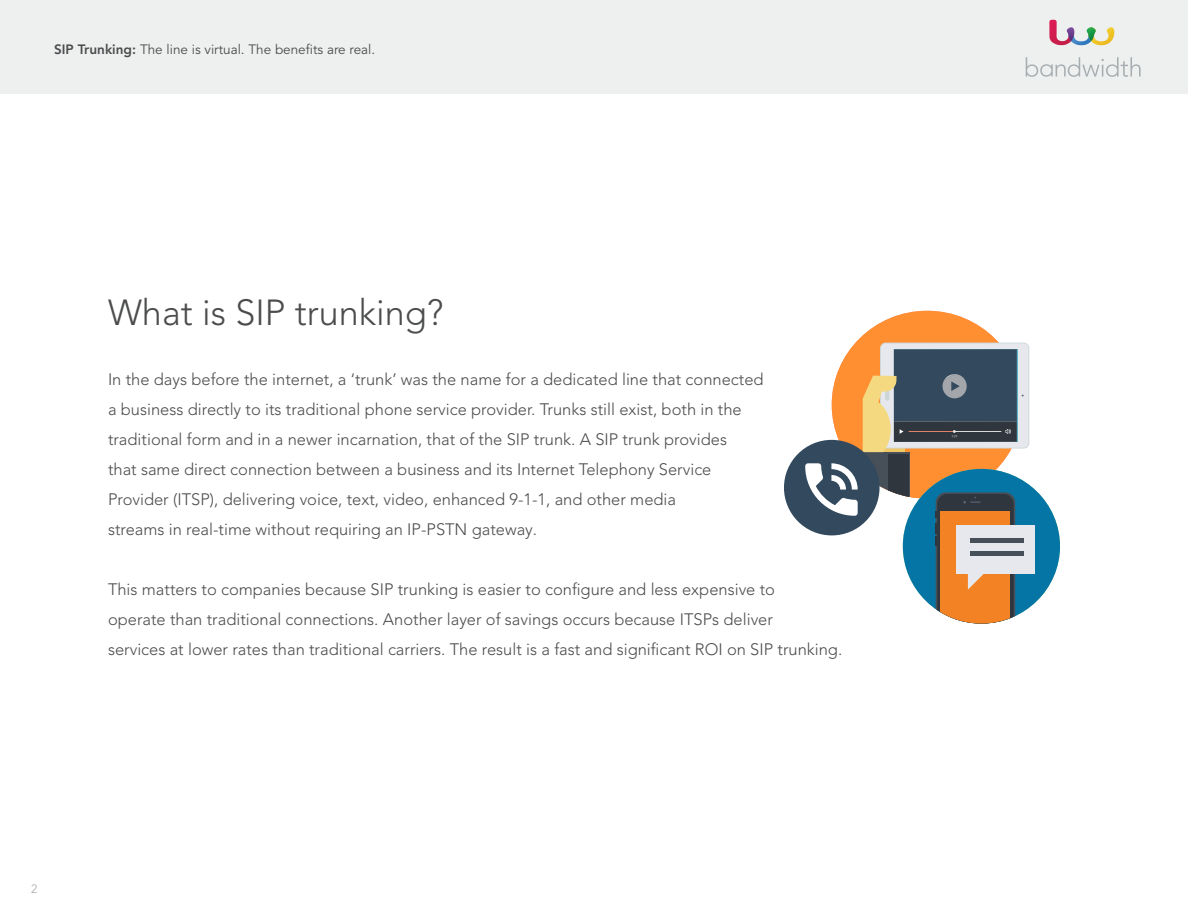
<style>
.page{position:relative;width:1188px;height:918px;background:#fff}
.page>*{position:absolute;margin:0;border:0;box-sizing:border-box;transform-origin:0 0}
.t1{font:300 36px "Avenir LT Pro";color:#4b4c4d}
.t2{font:300 16.5px "Avenir LT Pro";color:#4b4c4d}
.t3{font:13.5px "Avenir LT Pro";color:#4b4c4d}
.t4{font:300 12px "Avenir LT Pro";color:#a8a9ad}
.s1{font-weight:800}
</style>
<div class="page">
<div style="left:0;top:0;width:1188px;height:93px;background:#eeefef"></div>
<svg style="left:1049px;top:20px;width:66px;height:26px"></svg>
<svg style="left:1026px;top:57px;width:115px;height:20px"></svg>
<div style="left:832px;top:311px;width:191px;height:188px;background:#ff8f30;border-radius:50%"></div>
<svg style="left:864px;top:452px;width:46px;height:45px"></svg>
<div style="left:888px;top:454px;width:21px;height:45px;background:#30363d"></div>
<div style="left:881px;top:343px;width:147px;height:105px;background:#e6e8ed;border-radius:5px"></div>
<div style="left:894px;top:349px;width:123px;height:72px;background:#334a5e"></div>
<div style="left:894px;top:421px;width:123px;height:21px;background:#30363d"></div>
<hr style="left:909px;top:431px;width:92px;height:1px;background:#e6e6e6">
<hr style="left:909px;top:431px;width:46px;height:1px;background:#e67a61">
<svg style="left:1006px;top:429px;width:5px;height:5px"></svg>
<svg style="left:952px;top:430px;width:5px;height:7px"></svg>
<svg style="left:917px;top:349px;width:107px;height:62px"></svg>
<svg style="left:863px;top:376px;width:41px;height:76px"></svg>
<div style="left:903px;top:469px;width:157px;height:155px;background:#0575a6;border-radius:50%"></div>
<div style="left:956px;top:525px;width:79px;height:48px;background:#e6e8ed"></div>
<svg style="left:935px;top:492px;width:80px;height:132px"></svg>
<hr style="left:970px;top:538px;width:54px;height:4px;background:#474f59">
<div style="left:970px;top:551px;width:54px;height:5px;background:#474f59"></div>
<div style="left:784px;top:440px;width:96px;height:95px;background:#334a5e;border-radius:50%"></div>
<svg style="left:805px;top:463px;width:53px;height:53px"></svg>
<p class="t3" style="left:54px;top:42px;width:323px"><span class="s1">SIP Trunking:</span> The line is virtual. The benefits are real.</p>
<p class="t1" style="left:108px;top:292px;width:337px">What is SIP trunking?</p>
<p class="t2" style="left:108px;top:370px;width:657px">In the days before the internet, a ‘trunk’ was the name for a dedicated line that connected</p>
<p class="t2" style="left:108px;top:400px;width:635px">a business directly to its traditional phone service provider. Trunks still exist, both in the</p>
<p class="t2" style="left:108px;top:430px;width:621px">traditional form and in a newer incarnation, that of the SIP trunk. A SIP trunk provides</p>
<p class="t2" style="left:108px;top:460px;width:605px">that same direct connection between a business and its Internet Telephony Service</p>
<p class="t2" style="left:108px;top:490px;width:570px">Provider (ITSP), delivering voice, text, video, enhanced 9-1-1, and other media</p>
<p class="t2" style="left:108px;top:520px;width:431px">streams in real-time without requiring an IP-PSTN gateway.</p>
<p class="t2" style="left:108px;top:580px;width:669px">This matters to companies because SIP trunking is easier to configure and less expensive to</p>
<p class="t2" style="left:108px;top:610px;width:666px">operate than traditional connections. Another layer of savings occurs because ITSPs deliver</p>
<p class="t2" style="left:108px;top:640px;width:736px">services at lower rates than traditional carriers. The result is a fast and significant ROI on SIP trunking.</p>
<p class="t4" style="left:31px;top:881px;width:8px">2</p>
</div>
